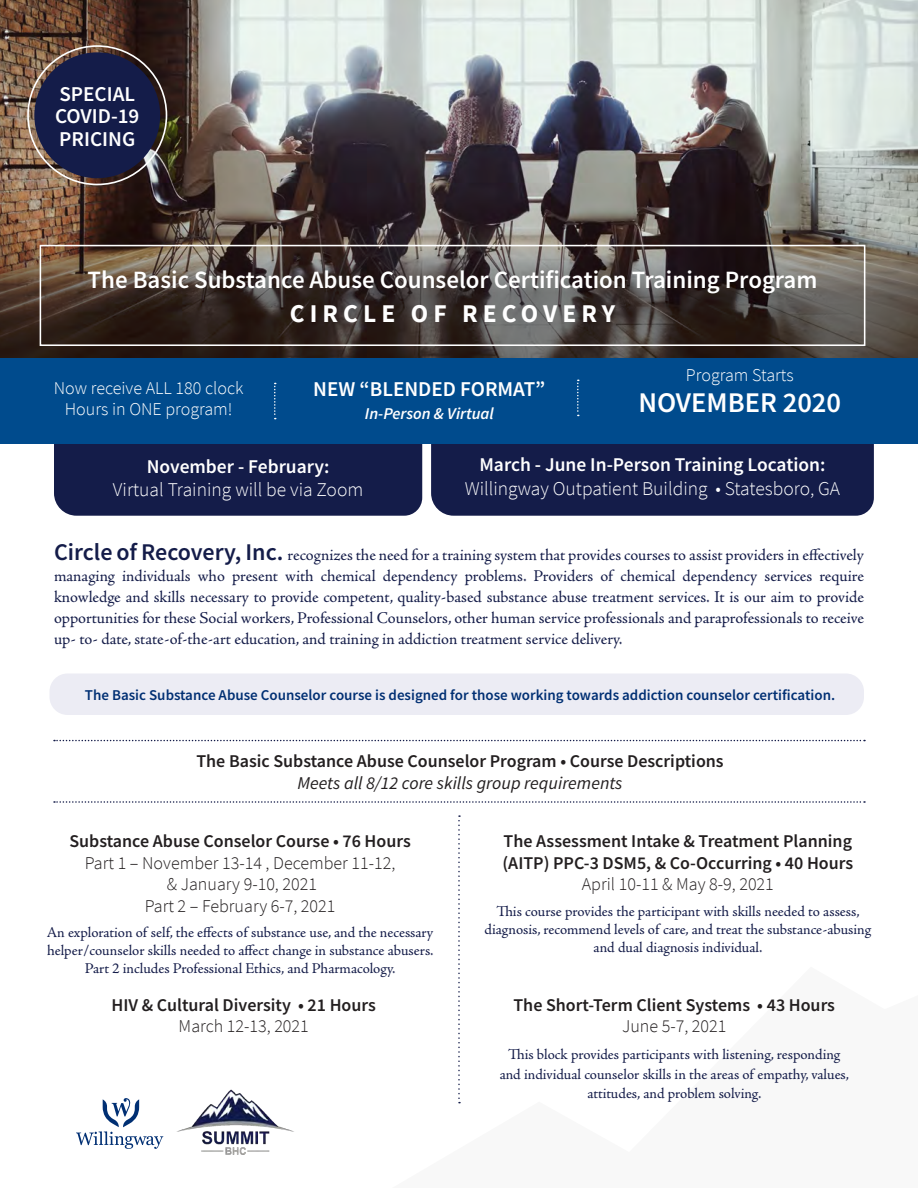
<style>
.page{position:relative;width:918px;height:1188px;background:#fff}
.page>*{position:absolute;margin:0;border:0;box-sizing:border-box;transform-origin:0 0}
.t1{font:600 28.5px "Source Sans Pro";color:#fff}
.t2{font:700 25.5px "Source Sans Pro";letter-spacing:.2em;color:#fff}
.t3{font:600 24.9px "Source Sans Pro";color:#fff}
.t4{font:600 21.15px "Source Sans Pro";color:#fff}
.t5{font:300 19.5px/23.4px "Source Sans Pro";color:#fff;text-align:center}
.t6{font:600 18px/21.6px "Source Sans Pro";color:#231f20}
.t7{font:300 18px/21.6px "Source Sans Pro";color:#231f20;text-align:center}
.t8{font:300 18px/21.6px "Source Sans Pro";color:#fff;text-align:center}
.t9{font:italic 18px "Source Sans Pro";color:#231f20}
.t10{font:16.5px/21px "Adobe Jenson Pro";color:#141c49;text-align:justify}
.t11{font:italic 600 16.5px "Source Sans Pro";color:#fff}
.t12{font:15px/18px "Adobe Jenson Pro";letter-spacing:-.005em;color:#141c49;text-align:center}
.t13{font:600 15px "Source Sans Pro";color:#002f73}
.s1{font-weight:600}
.s2{font-family:"Source Sans Pro";font-weight:600;font-size:24px}
</style>
<div class="page">
<div style="left:431px;top:444px;width:443px;height:72px;background:#141c49"></div>
<div style="left:54px;top:444px;width:368px;height:72px;background:#141c49"></div>
<div style="left:50px;top:674px;width:814px;height:41px;background:#ececf4;border-radius:18px"></div>
<img style="left:0;top:0;width:918px;height:192px">
<svg style="left:0;top:192px;width:918px;height:166px;background:#4e433e"></svg>
<div style="left:40px;top:245px;width:825px;height:101px;border:2px solid #fff"></div>
<div style="left:0;top:358px;width:918px;height:86px;background:#004b8d"></div>
<svg style="left:274px;top:383px;width:2px;height:36px"></svg>
<svg style="left:577px;top:380px;width:2px;height:36px"></svg>
<img style="left:177px;top:1090px;width:117px;height:65px">
<svg style="left:54px;top:740px;width:811px;height:1px"></svg>
<svg style="left:54px;top:801px;width:811px;height:2px"></svg>
<svg style="left:458px;top:815px;width:2px;height:288px"></svg>
<svg style="left:76px;top:1098px;width:87px;height:51px"></svg>
<div style="left:34px;top:52px;width:126px;height:126px;background:#141c49;border-radius:50%"></div>
<p class="t4" style="left:59px;top:80px;width:77px">SPECIAL</p>
<p class="t4" style="left:55px;top:102px;width:86px">COVID-19</p>
<p class="t4" style="left:59px;top:125px;width:77px">PRICING</p>
<p class="t3" style="left:88px;top:263px;width:731px">The Basic Substance Abuse Counselor Certification Training Program</p>
<p class="t2" style="left:290px;top:296px;width:327px">CIRCLE OF RECOVERY</p>
<p class="t8" style="left:54px;top:377px;width:191px">Now receive ALL 180 clock<br>Hours in ONE program!</p>
<p class="t4" style="left:313px;top:375px;width:234px">NEW “BLENDED FORMAT”</p>
<p class="t11" style="left:365px;top:403px;width:131px">In-Person &amp; Virtual</p>
<p class="t8" style="left:686px;top:365px;width:109px">Program Starts</p>
<p class="t1" style="left:638px;top:384px;width:204px">NOVEMBER 2020</p>
<p class="t5" style="left:113px;top:455px;width:252px"><span class="s1">November - February:<br></span>Virtual Training will be via Zoom</p>
<p class="t5" style="left:465px;top:453px;width:377px"><span class="s1">March - June In-Person Training Location:<br></span>Willingway Outpatient Building • Statesboro, GA</p>
<p class="t10" style="left:54px;top:544px;width:811px"><span class="s2">Circle of Recovery, Inc.</span> recognizes the need for a training system that provides courses to assist providers in effectively managing individuals who present with chemical dependency problems. Providers of chemical dependency services require knowledge and skills necessary to provide competent, quality-based substance abuse treatment services. It is our aim to provide opportunities for these Social workers, Professional Counselors, other human service professionals and paraprofessionals to receive up- to- date, state-of-the-art education, and training in addiction treatment service delivery.</p>
<p class="t13" style="left:85px;top:685px;width:752px">The Basic Substance Abuse Counselor course is designed for those working towards addiction counselor certification.</p>
<p class="t6" style="left:196px;top:750px;width:529px">The Basic Substance Abuse Counselor Program • Course Descriptions</p>
<p class="t9" style="left:298px;top:771px;width:326px">Meets all 8/12 core skills group requirements</p>
<p class="t6" style="left:69px;top:830px;width:343px">Substance Abuse Conselor Course • 76 Hours</p>
<p class="t7" style="left:85px;top:852px;width:312px">Part 1 – November 13-14 , December 11-12, &amp; January 9-10, 2021<br>Part 2 – February 6-7, 2021</p>
<p class="t12" style="left:47px;top:924px;width:388px">An exploration of self, the effects of substance use, and the necessary helper/counselor skills needed to affect change in substance abusers.<br>Part 2 includes Professional Ethics, and Pharmacology.</p>
<p class="t6" style="left:112px;top:994px;width:266px">HIV &amp; Cultural Diversity • 21 Hours</p>
<p class="t7" style="left:179px;top:1016px;width:132px">March 12-13, 2021</p>
<p class="t6" style="left:502px;top:830px;width:352px">The Assessment Intake &amp; Treatment Planning (AITP) PPC-3 DSM5, &amp; Co-Occurring • 40 Hours</p>
<p class="t7" style="left:582px;top:873px;width:194px">April 10-11 &amp; May 8-9, 2021</p>
<p class="t12" style="left:485px;top:902px;width:388px">This course provides the participant with skills needed to assess, diagnosis, recommend levels of care, and treat the substance-abusing and dual diagnosis individual.</p>
<p class="t6" style="left:513px;top:994px;width:323px">The Short-Term Client Systems • 43 Hours</p>
<p class="t7" style="left:622px;top:1016px;width:106px">June 5-7, 2021</p>
<p class="t12" style="left:500px;top:1045px;width:351px;line-height:19.5px">This block provides participants with listening, responding and individual counselor skills in the areas of empathy, values, attitudes, and problem solving.</p>
</div>
